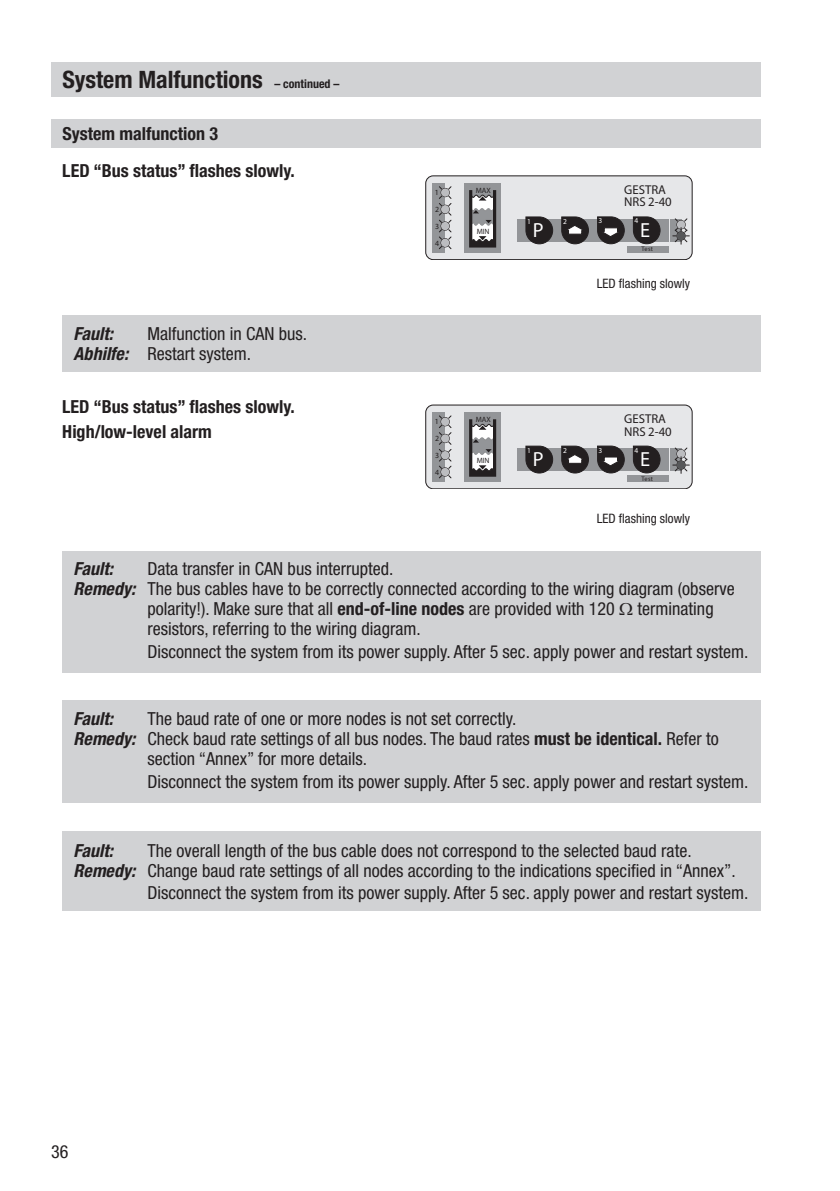
<style>
.page{position:relative;width:840px;height:1191px;background:#fff}
.page>*{position:absolute;margin:0;border:0;box-sizing:border-box;transform-origin:0 0}
.t1{font:700 condensed 24px "Helvetica Neue LT Pro";color:#231f20}
.t2{font:700 20.4px "Arial";color:#fff}
.t3{font:condensed 18px/20px "Helvetica Neue LT Pro";color:#231f20}
.t4{font:700 condensed 18px/25.8px "Helvetica Neue LT Pro";color:#231f20}
.t5{font:italic 700 condensed 18px "Helvetica Neue LT Pro";color:#231f20}
.t6{font:condensed 13px "Helvetica Neue LT Pro";color:#231f20}
.t7{font:700 condensed 12.8px/13px "Helvetica Neue LT Pro";color:#231f20}
.t8{font:700 condensed 7.8px/16.8px "Helvetica Neue LT Pro";color:#231f20;text-align:justify}
.t9{font:700 condensed 7.6px "Helvetica Neue LT Pro";color:#231f20}
.t10{font:700 7.4px "Arial";color:#fff}
.t11{font:700 condensed 6.6px "Helvetica Neue LT Pro";letter-spacing:.05em;color:#231f20}
.s1{font-size:12px}
.s2{font-weight:700;font-style:italic}
.s3{font-weight:700}
</style>
<div class="page">
<div style="left:51px;top:62px;width:709px;height:34px;background:#d1d2d4"></div>
<div style="left:62px;top:551px;width:698px;height:122px;background:#d1d2d4"></div>
<div style="left:62px;top:315px;width:698px;height:57px;background:#d1d2d4"></div>
<div style="left:62px;top:700px;width:698px;height:102px;background:#d1d2d4"></div>
<div style="left:62px;top:831px;width:698px;height:79px;background:#d1d2d4"></div>
<div style="left:51px;top:119px;width:709px;height:28px;background:#d1d2d4"></div>
<div style="left:425px;top:176px;width:266px;height:84px;background:#e6e7e9;border-radius:7px"></div>
<div style="left:425px;top:176px;width:266px;height:84px;border:1px solid #231f20;border-radius:7px"></div>
<div style="left:432px;top:183px;width:13px;height:70px;background:#939598"></div>
<div style="left:669px;top:219px;width:11px;height:22px;background:#939598"></div>
<div style="left:517px;top:219px;width:151px;height:22px;background:#939598"></div>
<div style="left:626px;top:246px;width:42px;height:7px;background:#939598"></div>
<svg style="left:524px;top:216px;width:29px;height:29px"></svg>
<svg style="left:560px;top:216px;width:29px;height:29px"></svg>
<svg style="left:596px;top:216px;width:29px;height:29px"></svg>
<svg style="left:632px;top:216px;width:28px;height:29px"></svg>
<div style="left:464px;top:183px;width:36px;height:70px;background:#939598"></div>
<div style="left:469px;top:188px;width:27px;height:59px;border:3px solid #231f20"></div>
<svg style="left:469px;top:194px;width:26px;height:52px"></svg>
<svg style="left:439px;top:186px;width:13px;height:63px"></svg>
<div style="left:441px;top:239px;width:8px;height:8px;background:#bcbdc0;border-radius:50%"></div>
<svg style="left:671px;top:218px;width:18px;height:27px"></svg>
<div style="left:676px;top:232px;width:8px;height:8px;background:#57585a;border-radius:50%"></div>
<div style="left:425px;top:405px;width:266px;height:84px;background:#e6e7e9;border-radius:7px"></div>
<div style="left:425px;top:405px;width:266px;height:84px;border:1px solid #231f20;border-radius:7px"></div>
<div style="left:432px;top:412px;width:13px;height:70px;background:#939598"></div>
<div style="left:669px;top:448px;width:11px;height:22px;background:#939598"></div>
<div style="left:517px;top:448px;width:151px;height:22px;background:#939598"></div>
<div style="left:626px;top:475px;width:42px;height:7px;background:#939598"></div>
<svg style="left:524px;top:445px;width:29px;height:29px"></svg>
<svg style="left:560px;top:445px;width:29px;height:29px"></svg>
<svg style="left:596px;top:445px;width:29px;height:29px"></svg>
<svg style="left:632px;top:445px;width:28px;height:29px"></svg>
<div style="left:464px;top:412px;width:36px;height:70px;background:#939598"></div>
<div style="left:469px;top:418px;width:27px;height:59px;border:3px solid #231f20"></div>
<svg style="left:469px;top:424px;width:26px;height:52px"></svg>
<svg style="left:439px;top:415px;width:13px;height:64px"></svg>
<div style="left:441px;top:468px;width:8px;height:8px;background:#bcbdc0;border-radius:50%"></div>
<svg style="left:671px;top:447px;width:18px;height:27px"></svg>
<div style="left:676px;top:461px;width:8px;height:8px;background:#57585a;border-radius:50%"></div>
<h1 class="t1" style="left:62px;top:65px;width:278px">System Malfunctions <span class="s1">– continued –</span></h1>
<p class="t4" style="left:62px;top:120px;width:157px">System malfunction 3</p>
<p class="t4" style="left:62px;top:158px;width:234px">LED “Bus status” flashes slowly.</p>
<p class="t3" style="left:74px;top:324px;width:235px;text-indent:74px">Malfunction in CAN bus.<br><span class="s2">Abhilfe:</span> Restart system.</p>
<p class="t5" style="left:74px;top:323px;width:41px">Fault:</p>
<p class="t4" style="left:62px;top:393px;width:234px">LED “Bus status” flashes slowly.<br>High/low-level alarm</p>
<p class="t8" style="left:434px;top:184px;width:6px">1<br>2<br>3<br>4</p>
<p class="t9" style="left:475px;top:186px;width:17px">MAX</p>
<p class="t9" style="left:476px;top:226px;width:14px">MIN</p>
<p class="t10" style="left:527px;top:216px;width:5px">1</p>
<p class="t10" style="left:563px;top:217px;width:5px">2</p>
<p class="t10" style="left:598px;top:216px;width:5px">3</p>
<p class="t2" style="left:532px;top:217px;width:12px">P</p>
<p class="t7" style="left:624px;top:183px;width:49px">GESTRA<br>NRS 2-40</p>
<p class="t10" style="left:634px;top:216px;width:5px">4</p>
<p class="t2" style="left:640px;top:217px;width:11px">E</p>
<p class="t11" style="left:641px;top:245px;width:13px">Test</p>
<p class="t6" style="left:596px;top:275px;width:95px">LED flashing slowly</p>
<p class="t8" style="left:434px;top:413px;width:6px">1<br>2<br>3<br>4</p>
<p class="t9" style="left:475px;top:415px;width:17px">MAX</p>
<p class="t9" style="left:476px;top:455px;width:14px">MIN</p>
<p class="t10" style="left:527px;top:446px;width:5px">1</p>
<p class="t10" style="left:563px;top:446px;width:5px">2</p>
<p class="t10" style="left:598px;top:445px;width:5px">3</p>
<p class="t2" style="left:532px;top:446px;width:12px">P</p>
<p class="t7" style="left:624px;top:412px;width:49px">GESTRA<br>NRS 2-40</p>
<p class="t10" style="left:634px;top:445px;width:5px">4</p>
<p class="t2" style="left:640px;top:446px;width:11px">E</p>
<p class="t11" style="left:641px;top:474px;width:13px">Test</p>
<p class="t6" style="left:596px;top:511px;width:95px">LED flashing slowly</p>
<p class="t5" style="left:74px;top:558px;width:41px">Fault:</p>
<p class="t3" style="left:147px;top:559px;width:247px">Data transfer in CAN bus interrupted.</p>
<p class="t3" style="left:74px;top:579px;width:662px"><span class="s2">Remedy:</span> The bus cables have to be correctly connected according to the wiring diagram (observe</p>
<p class="t3" style="left:147px;top:599px;width:567px">polarity!). Make sure that all <span class="s3">end-of-line nodes</span> are provided with 120 terminating</p>
<p class="t3" style="left:147px;top:619px;width:274px">resistors, referring to the wiring diagram.</p>
<p class="t3" style="left:147px;top:641px;width:602px">Disconnect the system from its power supply. After 5 sec. apply power and restart system.</p>
<p class="t5" style="left:74px;top:707px;width:41px">Fault:</p>
<p class="t3" style="left:147px;top:708px;width:370px">The baud rate of one or more nodes is not set correctly.</p>
<p class="t3" style="left:74px;top:728px;width:646px"><span class="s2">Remedy:</span> Check baud rate settings of all bus nodes. The baud rates <span class="s3">must be identical.</span> Refer to</p>
<p class="t3" style="left:147px;top:748px;width:221px">section “Annex” for more details.</p>
<p class="t3" style="left:147px;top:771px;width:602px">Disconnect the system from its power supply. After 5 sec. apply power and restart system.</p>
<p class="t3" style="left:74px;top:840px;width:663px;text-indent:74px">The overall length of the bus cable does not correspond to the selected baud rate.<br><span class="s2">Remedy:</span> Change baud rate settings of all nodes according to the indications specified in “Annex”.</p>
<p class="t3" style="left:147px;top:883px;width:602px">Disconnect the system from its power supply. After 5 sec. apply power and restart system.</p>
<p class="t5" style="left:74px;top:839px;width:41px">Fault:</p>
<p class="t3" style="left:51px;top:1141px;width:19px">36</p>
</div>
